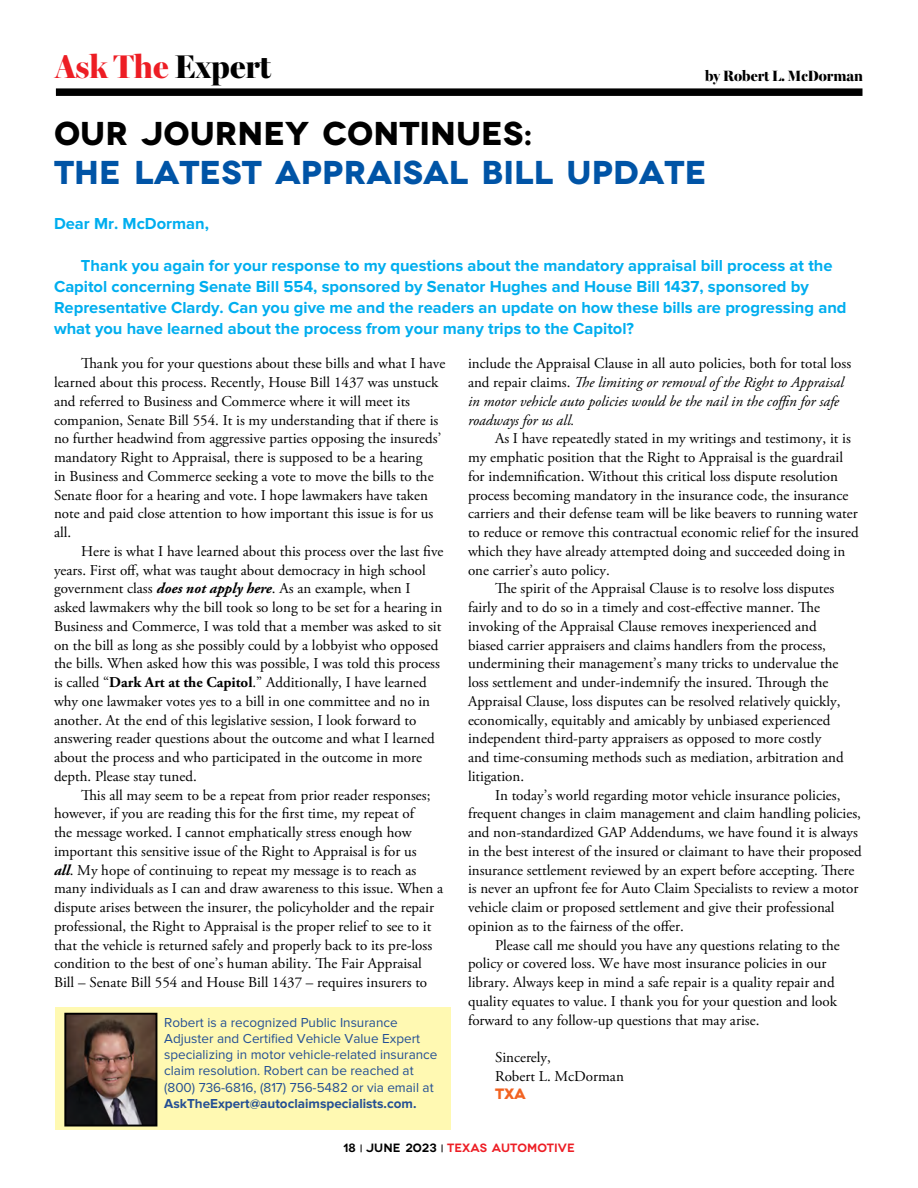
<style>
.page{position:relative;width:918px;height:1188px;background:#fff}
.page>*{position:absolute;margin:0;border:0;box-sizing:border-box;transform-origin:0 0}
.t1{font:700 33px "Novecentowide";color:#0054a6}
.t2{font:700 33px "Novecentowide";color:#000}
.t3{font:900 33px "Lincoln Miller B Cond";color:#ed1d24}
.t4{font:700 16.5px/21px "Lincoln Proxima Nova";color:#00aeef}
.Body_Text_-_Helvetic{font:15px/18.8px "Adobe Garamond Pro";color:#000}
.Body_Text_-_Helvetic-2{font:italic 15px/18.8px "Adobe Garamond Pro";color:#000}
.t5{font:900 15px "Lincoln Miller B Cond";color:#000}
.Body_text{font:700 15px "Novecentowide";color:#f26322}
.t6{font:13.5px/16.2px "Lincoln Proxima Nova";color:#244f94}
.t7{font:600 12px "Novecentowide";color:#ed1d24}
.s1{color:#000}
.s2{font-weight:700;font-style:italic}
.s3{font-weight:700}
.s4{font-style:normal}
</style>
<div class="page">
<div style="left:56px;top:88px;width:807px;height:8px;background:#000"></div>
<div style="left:55px;top:1007px;width:396px;height:123px;background:#fff9b2"></div>
<img style="left:67px;top:1016px;width:87px;height:108px">
<div style="left:64px;top:1013px;width:93px;height:114px;border:2px solid #000"></div>
<p class="t3" style="left:55px;top:47px;width:218px">Ask The <span class="s1">Expert</span></p>
<p class="t2" style="left:54px;top:113px;width:480px">OUR JOURNEY CONTINUES:</p>
<p class="t1" style="left:54px;top:152px;width:654px">THE LATEST APPRAISAL BILL UPDATE</p>
<p class="t5" style="left:705px;top:67px;width:160px">by Robert L. McDorman</p>
<p class="t4" style="left:54px;top:213px;width:156px">Dear Mr. McDorman,</p>
<p class="t4" style="left:54px;top:255px;width:794px;text-indent:27px">Thank you again for your response to my questions about the mandatory appraisal bill process at the Capitol concerning Senate Bill 554, sponsored by Senator Hughes and House Bill 1437, sponsored by Representative Clardy. Can you give me and the readers an update on how these bills are progressing and what you have learned about the process from your many trips to the Capitol?</p>
<p class="Body_Text_-_Helvetic" style="left:54px;top:355px;width:393px;text-indent:27px">Thank you for your questions about these bills and what I have learned about this process. Recently, House Bill 1437 was unstuck and referred to Business and Commerce where it will meet its companion, Senate Bill 554. It is my understanding that if there is no further headwind from aggressive parties opposing the insureds’ mandatory Right to Appraisal, there is supposed to be a hearing<br>in Business and Commerce seeking a vote to move the bills to the Senate floor for a hearing and vote. I hope lawmakers have taken note and paid close attention to how important this issue is for us all.</p>
<p class="Body_Text_-_Helvetic" style="left:54px;top:542px;width:391px;text-indent:27px">Here is what I have learned about this process over the last five years. First off, what was taught about democracy in high school government class <span class="s2">does not apply here</span>. As an example, when I asked lawmakers why the bill took so long to be set for a hearing in Business and Commerce, I was told that a member was asked to sit on the bill as long as she possibly could by a lobbyist who opposed the bills. When asked how this was possible, I was told this process is called “<span class="s3">Dark Art at the Capitol</span>.” Additionally, I have learned why one lawmaker votes yes to a bill in one committee and no in another. At the end of this legislative session, I look forward to answering reader questions about the outcome and what I learned about the process and who participated in the outcome in more depth. Please stay tuned.</p>
<p class="Body_Text_-_Helvetic" style="left:54px;top:786px;width:391px;text-indent:27px">This all may seem to be a repeat from prior reader responses; however, if you are reading this for the first time, my repeat of<br>the message worked. I cannot emphatically stress enough how important this sensitive issue of the Right to Appraisal is for us<br><span class="s2">all</span>. My hope of continuing to repeat my message is to reach as many individuals as I can and draw awareness to this issue. When a dispute arises between the insurer, the policyholder and the repair professional, the Right to Appraisal is the proper relief to see to it that the vehicle is returned safely and properly back to its pre-loss condition to the best of one’s human ability. The Fair Appraisal Bill – Senate Bill 554 and House Bill 1437 – requires insurers to</p>
<p class="t6" style="left:164px;top:1014px;width:275px">Robert is a recognized Public Insurance Adjuster and Certified Vehicle Value Expert specializing in motor vehicle-related insurance claim resolution. Robert can be reached at (800) 736-6816, (817) 756-5482 or via email at <span class="s3">AskTheExpert@autoclaimspecialists.com.</span></p>
<p class="Body_Text_-_Helvetic-2" style="left:468px;top:355px;width:385px"><span class="s4">include the Appraisal Clause in all auto policies, both for total loss and repair claims.</span> The limiting or removal of the Right to Appraisal in motor vehicle auto policies would be the nail in the coffin for safe roadways for us all.</p>
<p class="Body_Text_-_Helvetic" style="left:468px;top:430px;width:392px;text-indent:27px">As I have repeatedly stated in my writings and testimony, it is my emphatic position that the Right to Appraisal is the guardrail for indemnification. Without this critical loss dispute resolution process becoming mandatory in the insurance code, the insurance carriers and their defense team will be like beavers to running water to reduce or remove this contractual economic relief for the insured which they have already attempted doing and succeeded doing in one carrier’s auto policy.</p>
<p class="Body_Text_-_Helvetic" style="left:468px;top:580px;width:377px;text-indent:27px">The spirit of the Appraisal Clause is to resolve loss disputes fairly and to do so in a timely and cost-effective manner. The invoking of the Appraisal Clause removes inexperienced and biased carrier appraisers and claims handlers from the process, undermining their management’s many tricks to undervalue the loss settlement and under-indemnify the insured. Through the Appraisal Clause, loss disputes can be resolved relatively quickly, economically, equitably and amicably by unbiased experienced independent third-party appraisers as opposed to more costly and time-consuming methods such as mediation, arbitration and litigation.</p>
<p class="Body_Text_-_Helvetic" style="left:468px;top:786px;width:395px;text-indent:27px">In today’s world regarding motor vehicle insurance policies, frequent changes in claim management and claim handling policies, and non-standardized GAP Addendums, we have found it is always in the best interest of the insured or claimant to have their proposed insurance settlement reviewed by an expert before accepting. There is never an upfront fee for Auto Claim Specialists to review a motor vehicle claim or proposed settlement and give their professional opinion as to the fairness of the offer.</p>
<p class="Body_Text_-_Helvetic" style="left:468px;top:936px;width:373px;text-indent:27px">Please call me should you have any questions relating to the policy or covered loss. We have most insurance policies in our library. Always keep in mind a safe repair is a quality repair and quality equates to value. I thank you for your question and look forward to any follow-up questions that may arise.</p>
<p class="Body_Text_-_Helvetic" style="left:495px;top:1049px;width:57px">Sincerely,</p>
<p class="Body_Text_-_Helvetic" style="left:495px;top:1067px;width:130px">Robert L. McDorman</p>
<p class="Body_text" style="left:495px;top:1084px;width:32px">TXA</p>
<p class="t7" style="left:343px;top:1141px;width:233px"><span class="s1">18 JUNE 2023</span> TEXAS AUTOMOTIVE</p>
</div>
